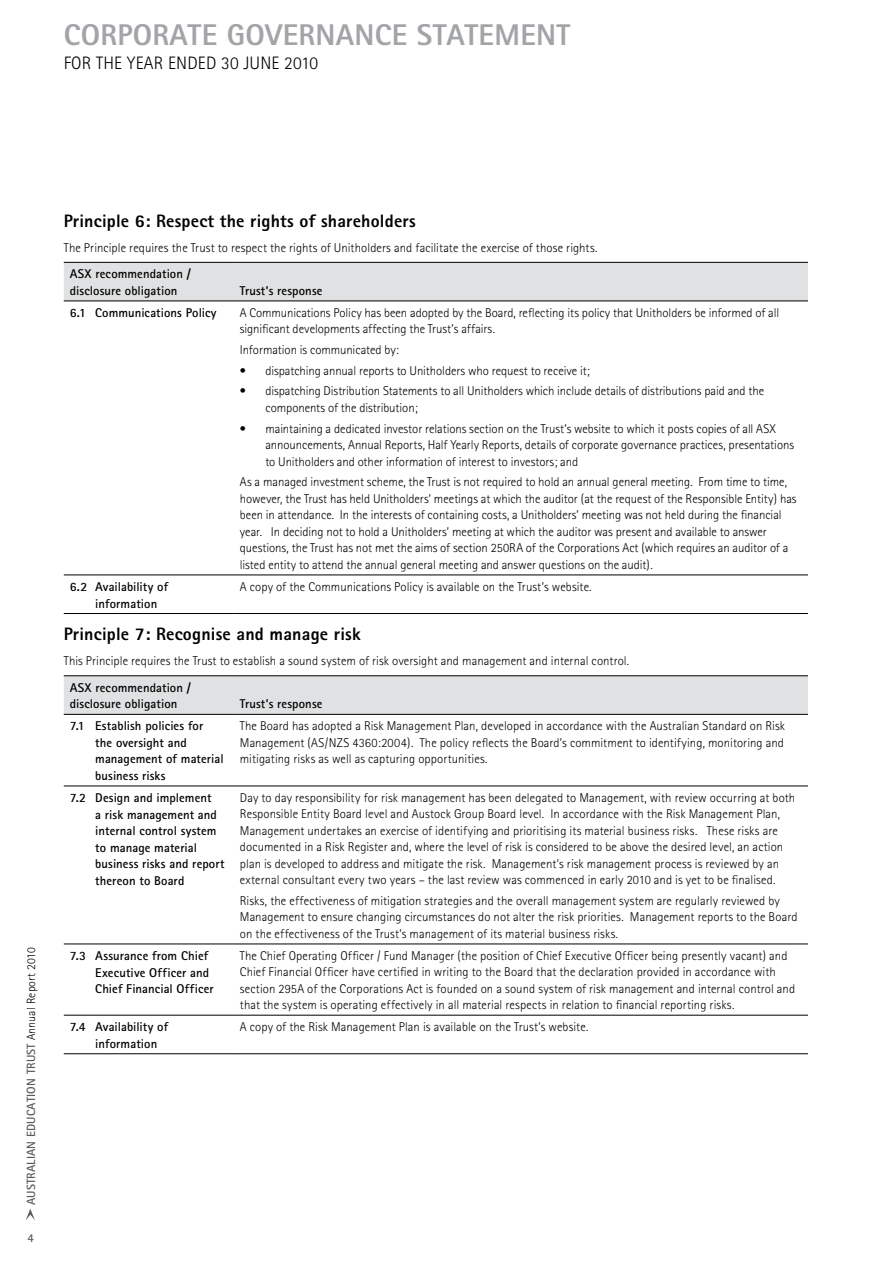
<style>
.page{position:relative;width:893px;height:1263px;background:#fff}
.page>*{position:absolute;margin:0;border:0;box-sizing:border-box;transform-origin:0 0}
.t1{font:800 30px "Rotis Sans Serif";letter-spacing:.01em;color:#a2a4a7}
.t2{font:800 18px "Rotis Sans Serif";letter-spacing:.01em;color:#000}
.t3{font:300 18px "Rotis Sans Serif";letter-spacing:.01em;color:#000}
.t4{font:300 12.75px/16.5px "Rotis Sans Serif";color:#000}
.t5{font:700 12.75px/16.5px "Rotis Sans Serif";letter-spacing:.005em;color:#000}
.t6{font:700 12px "Rotis Sans Serif";letter-spacing:.01em;color:#5a5b5e}
.s1{font-weight:300;color:#000}
</style>
<div class="page">
<svg style="left:26px;top:1209px;width:9px;height:11px"></svg>
<div style="left:64px;top:263px;width:744px;height:38px;background:#e0e1e2"></div>
<hr style="left:64px;top:262px;width:170px;height:1px;background:#000">
<hr style="left:234px;top:262px;width:574px;height:1px;background:#000">
<hr style="left:64px;top:301px;width:170px;height:1px;background:#000">
<hr style="left:234px;top:301px;width:574px;height:1px;background:#000">
<hr style="left:64px;top:575px;width:170px;height:1px;background:#000">
<hr style="left:234px;top:575px;width:574px;height:1px;background:#000">
<hr style="left:64px;top:613px;width:170px;height:1px;background:#000">
<hr style="left:234px;top:613px;width:574px;height:1px;background:#000">
<div style="left:64px;top:676px;width:744px;height:38px;background:#e0e1e2"></div>
<hr style="left:64px;top:675px;width:170px;height:1px;background:#000">
<hr style="left:234px;top:675px;width:574px;height:1px;background:#000">
<hr style="left:64px;top:714px;width:170px;height:1px;background:#000">
<hr style="left:234px;top:714px;width:574px;height:1px;background:#000">
<hr style="left:64px;top:786px;width:170px;height:1px;background:#000">
<hr style="left:234px;top:786px;width:574px;height:1px;background:#000">
<hr style="left:64px;top:944px;width:170px;height:1px;background:#000">
<hr style="left:234px;top:944px;width:574px;height:1px;background:#000">
<hr style="left:64px;top:1015px;width:170px;height:1px;background:#000">
<hr style="left:234px;top:1015px;width:574px;height:1px;background:#000">
<hr style="left:64px;top:1053px;width:170px;height:1px;background:#000">
<hr style="left:234px;top:1053px;width:574px;height:1px;background:#000">
<h1 class="t1" style="left:64px;top:15px;width:35px">CORPORATE</h1>
<h1 class="t1" style="left:227px;top:15px;width:38px">GOVERNAN</h1>
<h1 class="t1" style="left:375px;top:15px;width:77px">CE STATEMENT</h1>
<h2 class="t3" style="left:64px;top:53px;width:256px">FOR THE YEAR ENDED 30 JUNE 2010</h2>
<p class="t6" style="left:23px;top:1205px;width:259px;rotate:-90deg">AUSTRALIAN EDUCATION TRUST <span class="s1">Annual Report 2010</span></p>
<p class="t6" style="left:28px;top:1230px;width:8px">4</p>
<h2 class="t2" style="left:64px;top:209px;width:353px">Principle 6: Respect the rights of shareholders</h2>
<p class="t4" style="left:64px;top:239px;width:535px">The Principle requires the Trust to respect the rights of Unitholders and facilitate the exercise of those rights.</p>
<p class="t5" style="left:70px;top:266px;width:123px">ASX recommendation / disclosure obligation</p>
<p class="t5" style="left:240px;top:282px;width:84px">Trust’s response</p>
<p class="t5" style="left:70px;top:304px;width:148px">6.1 Communications Policy</p>
<p class="t4" style="left:240px;top:304px;width:541px">A Communications Policy has been adopted by the Board, reflecting its policy that Unitholders be informed of all significant developments affecting the Trust’s affairs.</p>
<p class="t4" style="left:240px;top:341px;width:161px">Information is communicated by:</p>
<p class="t4" style="left:240px;top:362px;width:352px">• dispatching annual reports to Unitholders who request to receive it;</p>
<p class="t4" style="left:265px;top:383px;width:500px;text-indent:-26px">• dispatching Distribution Statements to all Unitholders which include details of distributions paid and the components of the distribution;</p>
<p class="t4" style="left:265px;top:420px;width:530px;text-indent:-26px">• maintaining a dedicated investor relations section on the Trust’s website to which it posts copies of all ASX announcements, Annual Reports, Half Yearly Reports, details of corporate governance practices, presentations to Unitholders and other information of interest to investors; and</p>
<p class="t4" style="left:240px;top:474px;width:558px">As a managed investment scheme, the Trust is not required to hold an annual general meeting. From time to time, however, the Trust has held Unitholders’ meetings at which the auditor (at the request of the Responsible Entity) has been in attendance. In the interests of containing costs, a Unitholders’ meeting was not held during the financial year. In deciding not to hold a Unitholders’ meeting at which the auditor was present and available to answer questions, the Trust has not met the aims of section 250RA of the Corporations Act (which requires an auditor of a listed entity to attend the annual general meeting and answer questions on the audit).</p>
<p class="t5" style="left:95px;top:578px;width:74px;text-indent:-26px">6.2 Availability of information</p>
<p class="t4" style="left:240px;top:578px;width:353px">A copy of the Communications Policy is available on the Trust’s website.</p>
<h2 class="t2" style="left:64px;top:623px;width:298px">Principle 7: Recognise and manage risk</h2>
<p class="t4" style="left:64px;top:653px;width:567px">This Principle requires the Trust to establish a sound system of risk oversight and management and internal control.</p>
<p class="t5" style="left:70px;top:679px;width:123px">ASX recommendation / disclosure obligation</p>
<p class="t5" style="left:240px;top:695px;width:84px">Trust’s response</p>
<p class="t5" style="left:95px;top:718px;width:130px;text-indent:-26px">7.1 Establish policies for<br>the oversight and management of material business risks</p>
<p class="t4" style="left:240px;top:717px;width:547px;text-align:justify">The Board has adopted a Risk Management Plan, developed in accordance with the Australian Standard on Risk Management (AS/NZS 4360:2004). The policy reflects the Board’s commitment to identifying, monitoring and mitigating risks as well as capturing opportunities.</p>
<p class="t5" style="left:95px;top:789px;width:131px;text-indent:-26px">7.2 Design and implement<br>a risk management and internal control system to manage material business risks and report thereon to Board</p>
<p class="t4" style="left:240px;top:789px;width:557px">Day to day responsibility for risk management has been delegated to Management, with review occurring at both Responsible Entity Board level and Austock Group Board level. In accordance with the Risk Management Plan, Management undertakes an exercise of identifying and prioritising its material business risks. These risks are documented in a Risk Register and, where the level of risk is considered to be above the desired level, an action plan is developed to address and mitigate the risk. Management’s risk management process is reviewed by an external consultant every two years – the last review was commenced in early 2010 and is yet to be finalised.</p>
<p class="t4" style="left:240px;top:892px;width:559px">Risks, the effectiveness of mitigation strategies and the overall management system are regularly reviewed by<br>Management to ensure changing circumstances do not alter the risk priorities. Management reports to the Board on the effectiveness of the Trust’s management of its material business risks.</p>
<p class="t5" style="left:95px;top:947px;width:120px;text-indent:-26px">7.3 Assurance from Chief<br>Executive Officer and<br>Chief Financial Officer</p>
<p class="t4" style="left:240px;top:947px;width:557px">The Chief Operating Officer / Fund Manager (the position of Chief Executive Officer being presently vacant) and Chief Financial Officer have certified in writing to the Board that the declaration provided in accordance with section 295A of the Corporations Act is founded on a sound system of risk management and internal control and that the system is operating effectively in all material respects in relation to financial reporting risks.</p>
<p class="t5" style="left:95px;top:1018px;width:74px;text-indent:-26px">7.4 Availability of information</p>
<p class="t4" style="left:240px;top:1018px;width:350px">A copy of the Risk Management Plan is available on the Trust’s website.</p>
</div>
